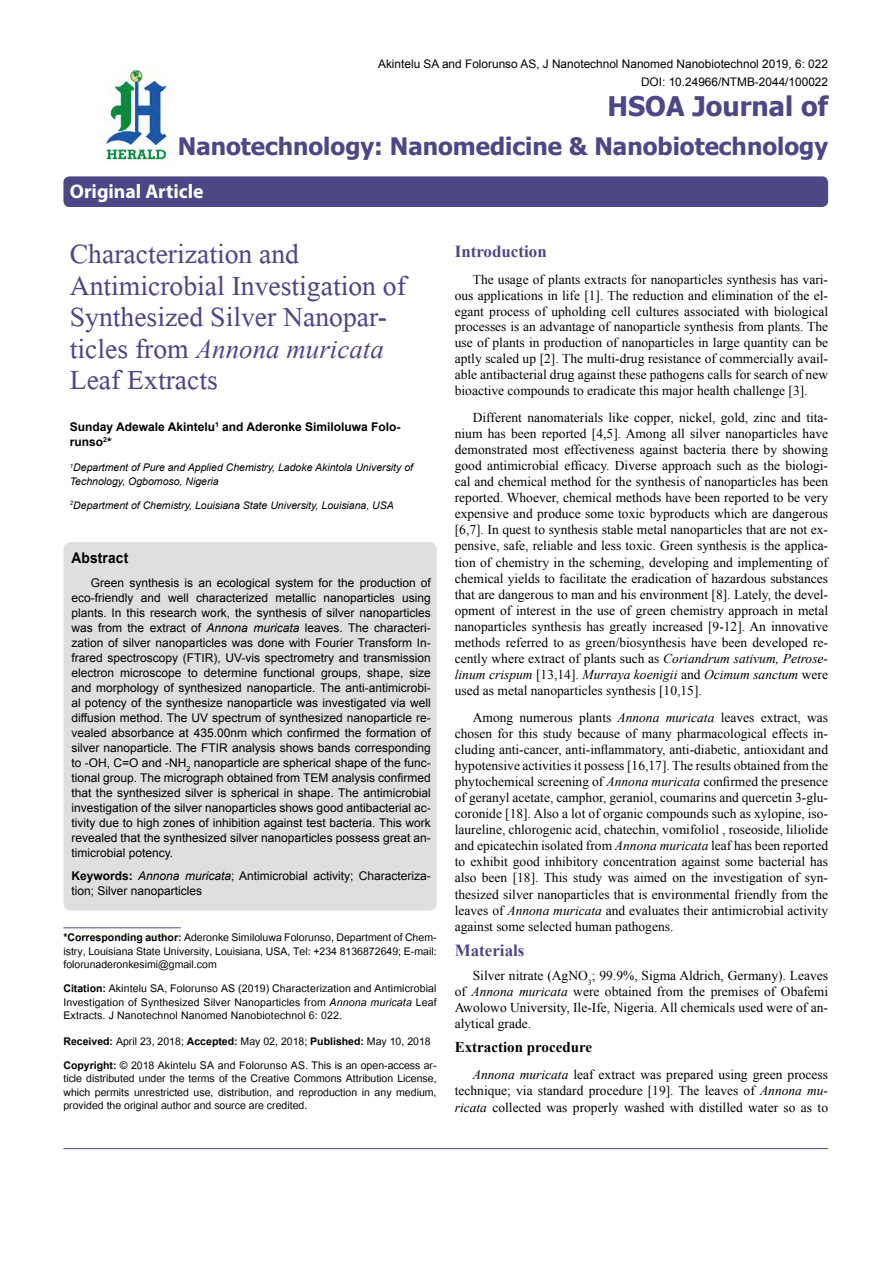
<style>
.page{position:relative;width:893px;height:1263px;background:#fff}
.page>*{position:absolute;margin:0;border:0;box-sizing:border-box;transform-origin:0 0}
.t1{font:41.25px/31.5px "Microsoft Himalaya";color:#4d4785}
.t2{font:italic 27px "Times New Roman";color:#4d4785}
.t3{font:700 27px "Tahoma";color:#4d4785}
.t4{font:700 24px "Tahoma";color:#4d4785}
.t5{font:700 19.8px "Myriad Hebrew";color:#fff}
.t6{font:700 16.95px "Times New Roman";color:#4d4785}
.t7{font:700 15px "Times New Roman";color:#000}
.t8{font:700 14.85px "Arial";letter-spacing:.015em;color:#000;scale:.93 1}
.t9{font:14.7px/13.5px "Utsaah";color:#000;text-align:justify}
.t10{font:13.5px/16px "Times New Roman";color:#000;text-align:justify}
.t11{font:12px/15px "Arial";color:#000;text-align:justify}
.t12{font:700 12px/15px "Arial";color:#000}
.t13{font:11.85px/18px "Arial";color:#000;text-align:right}
.t14{font:italic 10.5px/13.5px "Arial";color:#000}
.s1{font-family:"Microsoft Himalaya";font-style:normal;font-size:41.25px}
.s2{font-style:italic}
.s3{font-weight:700}
</style>
<div class="page">
<div style="left:63px;top:176px;width:765px;height:31px;background:#4d4785;border-radius:6px"></div>
<div style="left:63px;top:542px;width:374px;height:368px;background:#dedfe0;border-radius:8px"></div>
<hr style="left:63px;top:927px;width:118px;height:1px;background:#4d4785">
<img style="left:105px;top:70px;width:64px;height:92px">
<hr style="left:63px;top:1148px;width:765px;height:1px;background:#4d4785">
<p class="t13" style="left:378px;top:55px;width:451px">Akintelu SA and Folorunso AS, J Nanotechnol Nanomed Nanobiotechnol 2019, 6: 022<br>DOI: 10.24966/NTMB-2044/100022</p>
<h2 class="t3" style="left:607px;top:88px;width:222px">HSOA Journal of</h2>
<h3 class="t4" style="left:178px;top:130px;width:652px">Nanotechnology: Nanomedicine &amp; Nanobiotechnology</h3>
<h3 class="t5" style="left:70px;top:180px;width:135px">Original Article</h3>
<h1 class="t1" style="left:70px;top:233px;width:338px">Characterization and<br>Antimicrobial Investigation of<br>Synthesized Silver Nanopar-</h1>
<h2 class="t2" style="left:70px;top:330px;width:316px"><span class="s1">ticles from</span> Annona muricata</h2>
<h1 class="t1" style="left:70px;top:359px;width:149px">Leaf Extracts</h1>
<p class="t12" style="left:70px;top:419px;width:332px">Sunday Adewale Akintelu<sup>1</sup> and Aderonke Similoluwa Folo&shy;runso<sup>2</sup>*</p>
<p class="t14" style="left:70px;top:461px;width:345px"><sup>1</sup>Department of Pure and Applied Chemistry, Ladoke Akintola University of<br>Technology, Ogbomoso, Nigeria</p>
<p class="t14" style="left:70px;top:498px;width:325px"><sup>2</sup>Department of Chemistry, Louisiana State University, Louisiana, USA</p>
<p class="t8" style="left:71px;top:548px;width:63px">Abstract</p>
<p class="t11" style="left:71px;top:575px;width:361px;text-indent:20px">Green synthesis is an ecological system for the production of eco-friendly and well characterized metallic nanoparticles using plants. In this research work, the synthesis of silver nanoparticles was from the extract of <span class="s2">Annona muricata</span> leaves. The characteri&shy;zation of silver nanoparticles was done with Fourier Transform In&shy;frared spectroscopy (FTIR), UV-vis spectrometry and transmission electron microscope to determine functional groups, shape, size and morphology of synthesized nanoparticle. The anti-antimicrobi&shy;al potency of the synthesize nanoparticle was investigated via well diffusion method. The UV spectrum of synthesized nanoparticle re&shy;vealed absorbance at 435.00nm which confirmed the formation of silver nanoparticle. The FTIR analysis shows bands corresponding to -OH, C=O and -NH<sub>2</sub> nanoparticle are spherical shape of the func&shy;tional group. The micrograph obtained from TEM analysis confirmed that the synthesized silver is spherical in shape. The antimicrobial investigation of the silver nanoparticles shows good antibacterial ac&shy;tivity due to high zones of inhibition against test bacteria. This work revealed that the synthesized silver nanoparticles possess great an&shy;timicrobial potency.</p>
<p class="t11" style="left:71px;top:868px;width:361px"><span class="s3">Keywords:</span> <span class="s2">Annona muricata</span>; Antimicrobial activity; Characteriza&shy;tion; Silver nanoparticles</p>
<p class="t9" style="left:63px;top:932px;width:375px"><span class="s3">*Corresponding author:</span> Aderonke Similoluwa Folorunso, Department of Chem&shy;istry, Louisiana State University, Louisiana, USA, Tel: +234 8136872649; E-mail: folorunaderonkesimi@gmail.com</p>
<p class="t9" style="left:63px;top:983px;width:375px"><span class="s3">Citation:</span> Akintelu SA, Folorunso AS (2019) Characterization and Antimicrobial Investigation of Synthesized Silver Nanoparticles from <span class="s2">Annona muricata</span> Leaf Extracts. J Nanotechnol Nanomed Nanobiotechnol 6: 022.</p>
<p class="t9" style="left:63px;top:1030px;width:375px;line-height:24px"><span class="s3">Received:</span> April 23, 2018; <span class="s3">Accepted:</span> May 02, 2018; <span class="s3">Published:</span> May 10, 2018<br><span class="s3">Copyright:</span> © 2018 Akintelu SA and Folorunso AS. This is an open-access ar-</p>
<p class="t9" style="left:63px;top:1073px;width:375px">ticle distributed under the terms of the Creative Commons Attribution License, which permits unrestricted use, distribution, and reproduction in any medium, provided the original author and source are credited.</p>
<p class="t6" style="left:455px;top:239px;width:93px">Introduction</p>
<p class="t10" style="left:455px;top:271px;width:375px;text-indent:18px">The usage of plants extracts for nanoparticles synthesis has vari&shy;ous applications in life [1]. The reduction and elimination of the el&shy;egant process of upholding cell cultures associated with biological processes is an advantage of nanoparticle synthesis from plants. The use of plants in production of nanoparticles in large quantity can be aptly scaled up [2]. The multi-drug resistance of commercially avail&shy;able antibacterial drug against these pathogens calls for search of new bioactive compounds to eradicate this major health challenge [3].</p>
<p class="t10" style="left:455px;top:409px;width:375px;text-indent:18px">Different nanomaterials like copper, nickel, gold, zinc and tita&shy;nium has been reported [4,5]. Among all silver nanoparticles have demonstrated most effectiveness against bacteria there by showing good antimicrobial efficacy. Diverse approach such as the biologi&shy;cal and chemical method for the synthesis of nanoparticles has been reported. Whoever, chemical methods have been reported to be very expensive and produce some toxic byproducts which are dangerous [6,7]. In quest to synthesis stable metal nanoparticles that are not ex&shy;pensive, safe, reliable and less toxic. Green synthesis is the applica&shy;tion of chemistry in the scheming, developing and implementing of chemical yields to facilitate the eradication of hazardous substances that are dangerous to man and his environment [8]. Lately, the devel&shy;opment of interest in the use of green chemistry approach in metal nanoparticles synthesis has greatly increased [9-12]. An innovative methods referred to as green/biosynthesis have been developed re&shy;cently where extract of plants such as <span class="s2">Coriandrum sativum, Petrose&shy;linum crispum</span> [13,14]. <span class="s2">Murraya koenigii</span> and <span class="s2">Ocimum sanctum</span> were used as metal nanoparticles synthesis [10,15].</p>
<p class="t10" style="left:455px;top:709px;width:375px;text-indent:18px">Among numerous plants <span class="s2">Annona muricata</span> leaves extract, was chosen for this study because of many pharmacological effects in&shy;cluding anti-cancer, anti-inflammatory, anti-diabetic, antioxidant and hypotensive activities it possess [16,17]. The results obtained from the phytochemical screening of <span class="s2">Annona muricata</span> confirmed the presence of geranyl acetate, camphor, geraniol, coumarins and quercetin 3-glu&shy;coronide [18]. Also a lot of organic compounds such as xylopine, iso&shy;laureline, chlorogenic acid, chatechin, vomifoliol , roseoside, liliolide and epicatechin isolated from <span class="s2">Annona muricata</span> leaf has been reported to exhibit good inhibitory concentration against some bacterial has also been [18]. This study was aimed on the investigation of syn&shy;thesized silver nanoparticles that is environmental friendly from the leaves of <span class="s2">Annona muricata</span> and evaluates their antimicrobial activity against some selected human pathogens.</p>
<p class="t6" style="left:455px;top:939px;width:71px">Materials</p>
<p class="t10" style="left:455px;top:967px;width:375px;text-indent:18px">Silver nitrate (AgNO<sub>3</sub>; 99.9%, Sigma Aldrich, Germany). Leaves of <span class="s2">Annona muricata</span> were obtained from the premises of Obafemi Awolowo University, Ile-Ife, Nigeria. All chemicals used were of an&shy;alytical grade.</p>
<p class="t7" style="left:455px;top:1037px;width:139px">Extraction procedure</p>
<p class="t10" style="left:455px;top:1066px;width:375px;text-indent:18px"><span class="s2">Annona muricata</span> leaf extract was prepared using green process technique; via standard procedure [19]. The leaves of <span class="s2">Annona mu&shy;ricata</span> collected was properly washed with distilled water so as to</p>
</div>
